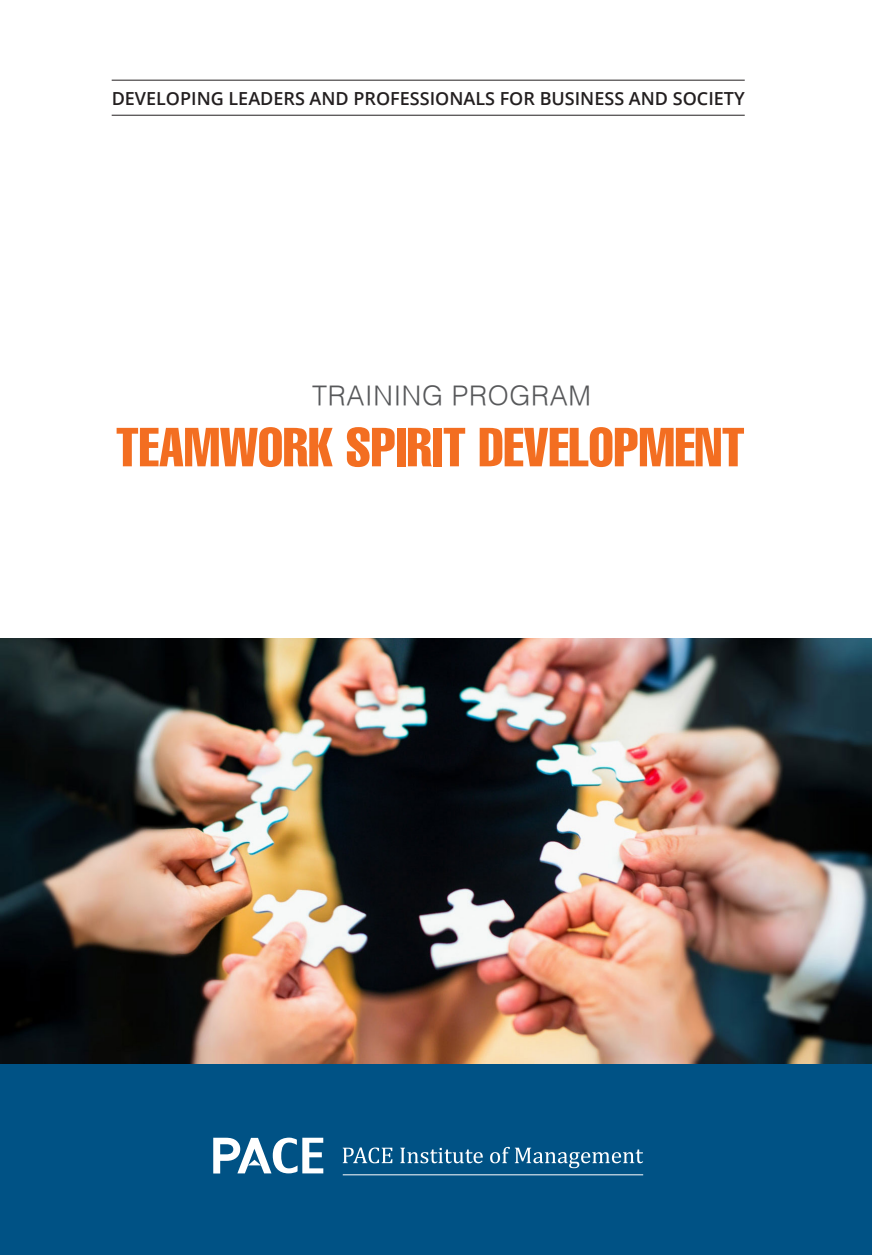
<style>
.page{position:relative;width:872px;height:1255px;background:#fff}
.page>*{position:absolute;margin:0;border:0;box-sizing:border-box;transform-origin:0 0}
.t1{font:54px "SFU Helvetica Compressed";color:#f36e21}
.t2{font:300 27px "SFU Helvetica";letter-spacing:.025em;color:#57585a}
.Normal__Web{font:600 18px "Open Sans";color:#231f20}
</style>
<div class="page">
<div style="left:0;top:1063px;width:872px;height:191px;background:#005285"></div>
<img style="left:0;top:638px;width:872px;height:425px">
<svg style="left:213px;top:1137px;width:110px;height:36px"></svg>
<svg style="left:343px;top:1147px;width:49px;height:16px"></svg>
<svg style="left:400px;top:1147px;width:83px;height:16px"></svg>
<svg style="left:490px;top:1146px;width:153px;height:22px"></svg>
<hr style="left:343px;top:1174px;width:300px;height:1px;background:#fff">
<hr style="left:112px;top:80px;width:632px;height:1px;background:#231f20">
<hr style="left:112px;top:115px;width:632px;height:1px;background:#231f20">
<p class="Normal__Web" style="left:112px;top:86px;width:634px">DEVELOPING LEADERS AND PROFESSIONALS FOR BUSINESS AND SOCIETY</p>
<p class="t2" style="left:312px;top:375px;width:280px">TRAINING PROGRAM</p>
<p class="t1" style="left:116px;top:405px;width:630px">TEAMWORK SPIRIT DEVELOPMENT</p>
</div>
